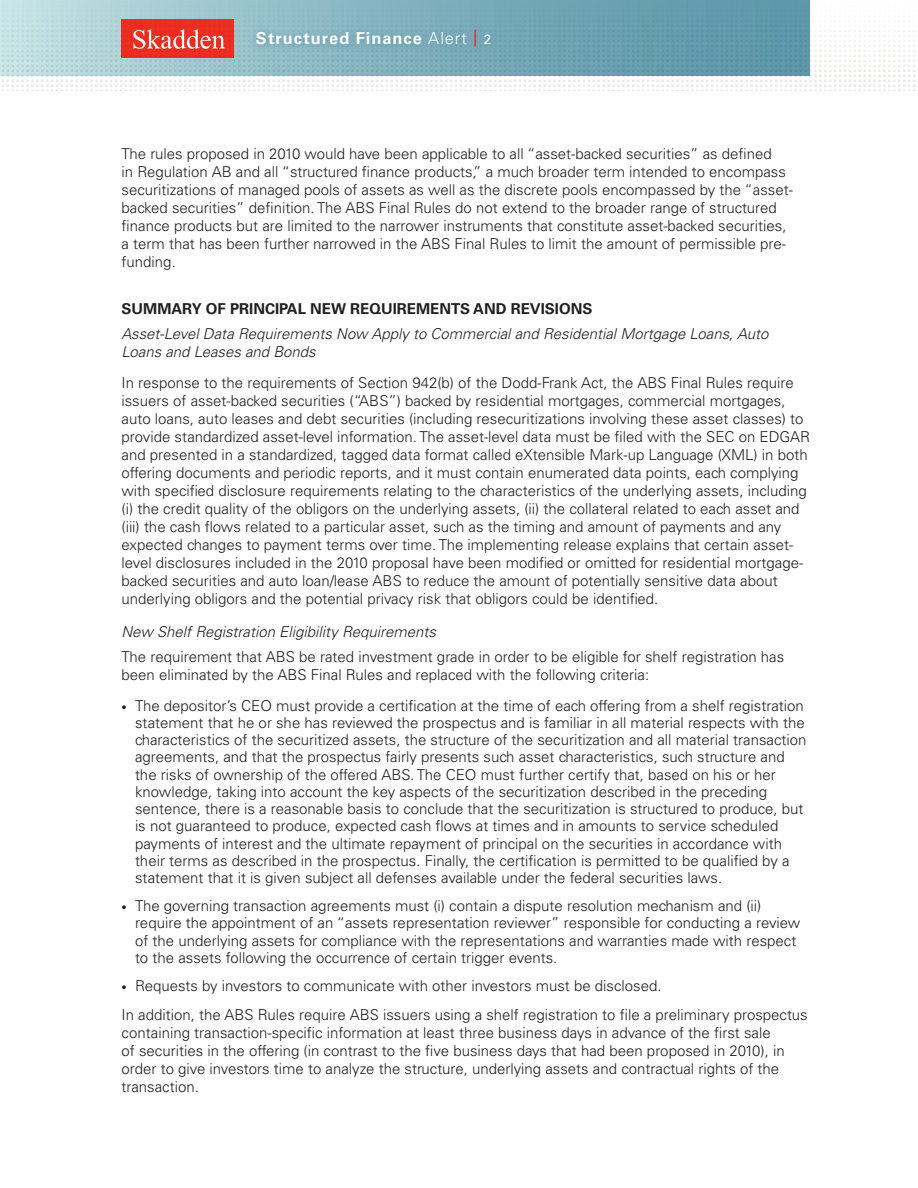
<style>
.page{position:relative;width:918px;height:1188px;background:#fff}
.page>*{position:absolute;margin:0;border:0;box-sizing:border-box;transform-origin:0 0}
.t1{font:700 16.5px "Univers LT Std";letter-spacing:.06em;color:#fff}
.Body_text{font:300 15px/18px "Univers LT Std";color:#231f20}
.Body_text-2{font:italic 300 15px/18px "Univers LT Std";color:#231f20}
.Black_Header{font:700 15px "Univers LT Std";color:#231f20}
.tertiary_header{font:italic 300 15px "Univers LT Std";color:#231f20}
.s1{font-weight:300}
.s2{font-weight:400;color:#ee2e22}
.s3{font-weight:400;font-size:13.5px}
.s4{font-size:10.5px}
</style>
<div class="page">
<img style="left:0;top:0;width:915px;height:91px">
<p class="t1" style="left:256px;top:28px;width:237px">Structured Finance <span class="s1">Alert</span> <span class="s2">|</span> <span class="s3">2</span></p>
<p class="Body_text" style="left:122px;top:145px;width:673px">The rules proposed in 2010 would have been applicable to all “asset-backed securities” as defined<br>in Regulation AB and all “structured finance products,” a much broader term intended to encompass securitizations of managed pools of assets as well as the discrete pools encompassed by the “asset&shy;backed securities” definition. The ABS Final Rules do not extend to the broader range of structured finance products but are limited to the narrower instruments that constitute asset-backed securities, a term that has been further narrowed in the ABS Final Rules to limit the amount of permissible pre&shy;funding.</p>
<p class="Black_Header" style="left:122px;top:300px;width:472px">SUMMARY OF PRINCIPAL NEW REQUIREMENTS AND REVISIONS</p>
<p class="Body_text-2" style="left:122px;top:324px;width:649px">Asset-Level Data Requirements Now Apply to Commercial and Residential Mortgage Loans, Auto<br>Loans and Leases and Bonds</p>
<p class="Body_text" style="left:122px;top:374px;width:690px">In response to the requirements of Section 942(b) of the Dodd-Frank Act, the ABS Final Rules require issuers of asset-backed securities (“ABS”) backed by residential mortgages, commercial mortgages, auto loans, auto leases and debt securities (including resecuritizations involving these asset classes) to provide standardized asset-level information. The asset-level data must be filed with the SEC on EDGAR and presented in a standardized, tagged data format called eXtensible Mark-up Language (XML) in both offering documents and periodic reports, and it must contain enumerated data points, each complying with specified disclosure requirements relating to the characteristics of the underlying assets, including (i) the credit quality of the obligors on the underlying assets, (ii) the collateral related to each asset and (iii) the cash flows related to a particular asset, such as the timing and amount of payments and any expected changes to payment terms over time. The implementing release explains that certain asset&shy;level disclosures included in the 2010 proposal have been modified or omitted for residential mortgage&shy;backed securities and auto loan/lease ABS to reduce the amount of potentially sensitive data about underlying obligors and the potential privacy risk that obligors could be identified.</p>
<p class="tertiary_header" style="left:122px;top:623px;width:316px">New Shelf Registration Eligibility Requirements</p>
<p class="Body_text" style="left:122px;top:648px;width:664px">The requirement that ABS be rated investment grade in order to be eligible for shelf registration has been eliminated by the ABS Final Rules and replaced with the following criteria:</p>
<p class="Body_text" style="left:135px;top:697px;width:673px;line-height:17.2px;text-indent:-14px"><span class="s4">•</span> The depositor’s CEO must provide a certification at the time of each offering from a shelf registration statement that he or she has reviewed the prospectus and is familiar in all material respects with the characteristics of the securitized assets, the structure of the securitization and all material transaction agreements, and that the prospectus fairly presents such asset characteristics, such structure and the risks of ownership of the offered ABS. The CEO must further certify that, based on his or her knowledge, taking into account the key aspects of the securitization described in the preceding sentence, there is a reasonable basis to conclude that the securitization is structured to produce, but is not guaranteed to produce, expected cash flows at times and in amounts to service scheduled payments of interest and the ultimate repayment of principal on the securities in accordance with their terms as described in the prospectus. Finally, the certification is permitted to be qualified by a statement that it is given subject all defenses available under the federal securities laws.</p>
<p class="Body_text" style="left:135px;top:897px;width:667px;line-height:17.2px;text-indent:-14px"><span class="s4">•</span> The governing transaction agreements must (i) contain a dispute resolution mechanism and (ii) require the appointment of an “assets representation reviewer” responsible for conducting a review of the underlying assets for compliance with the representations and warranties made with respect to the assets following the occurrence of certain trigger events.</p>
<p class="Body_text" style="left:122px;top:977px;width:542px"><span class="s4">•</span> Requests by investors to communicate with other investors must be disclosed.</p>
<p class="Body_text" style="left:122px;top:1005px;width:688px">In addition, the ABS Rules require ABS issuers using a shelf registration to file a preliminary prospectus containing transaction-specific information at least three business days in advance of the first sale<br>of securities in the offering (in contrast to the five business days that had been proposed in 2010), in order to give investors time to analyze the structure, underlying assets and contractual rights of the transaction.</p>
</div>
